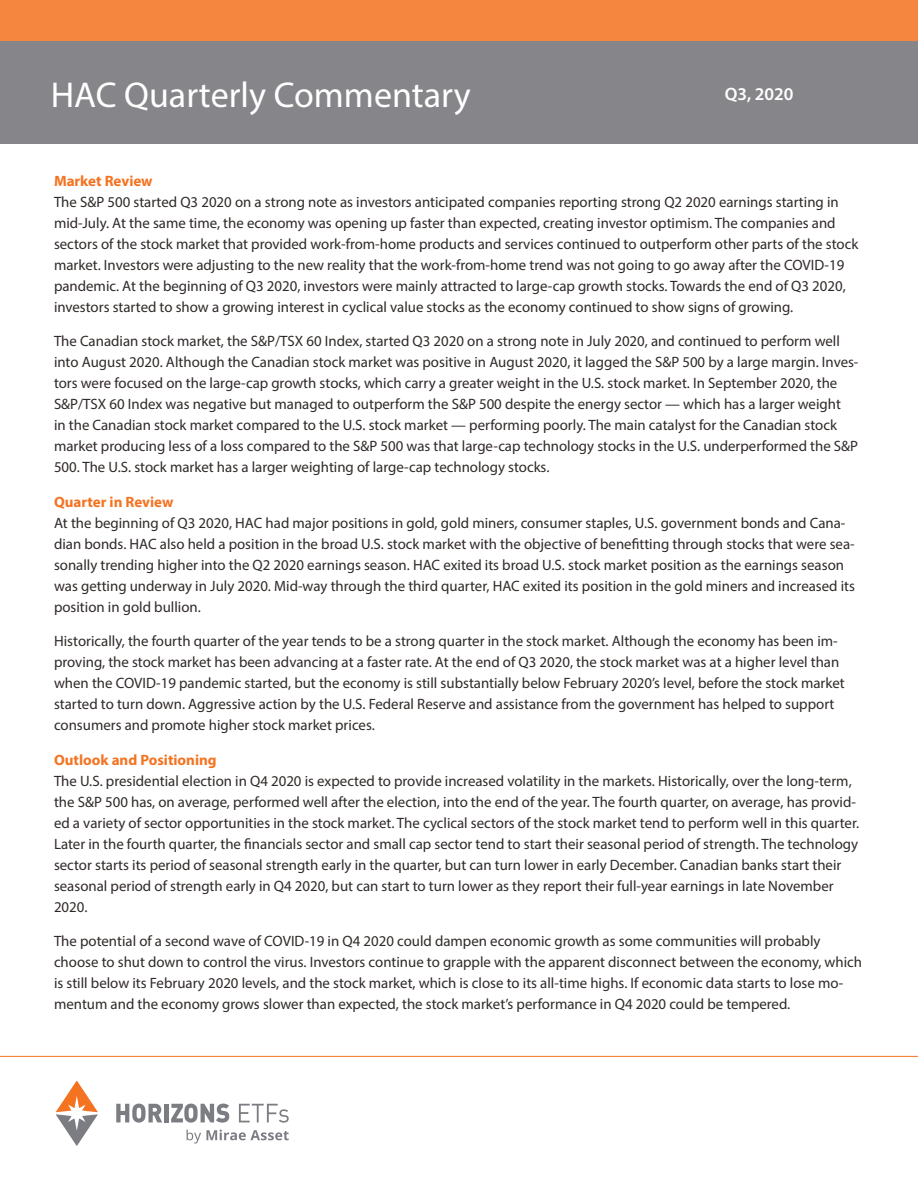
<style>
.page{position:relative;width:918px;height:1188px;background:#fff}
.page>*{position:absolute;margin:0;border:0;box-sizing:border-box;transform-origin:0 0}
.t1{font:36px "Myriad Pro";color:#fff}
.t2{font:600 18px "Myriad Pro";color:#fff}
.page_headings{font:15px/21px "Myriad Pro";color:#302a28}
.page_headings-2{font:700 15px "Myriad Pro";color:#f47321}
</style>
<div class="page">
<div style="left:0;top:41px;width:918px;height:103px;background:#868589"></div>
<div style="left:0;top:0;width:918px;height:41px;background:#f58640"></div>
<hr style="left:0;top:1056px;width:918px;height:1px;background:#f47321">
<svg style="left:187px;top:1130px;width:102px;height:14px"></svg>
<svg style="left:56px;top:1080px;width:42px;height:66px"></svg>
<svg style="left:116px;top:1104px;width:46px;height:19px"></svg>
<div style="left:164px;top:1104px;width:5px;height:18px;background:#7b7d82"></div>
<svg style="left:171px;top:1104px;width:58px;height:19px"></svg>
<svg style="left:239px;top:1104px;width:50px;height:19px"></svg>
<p class="t1" style="left:51px;top:73px;width:422px">HAC Quarterly Commentary</p>
<p class="t2" style="left:725px;top:83px;width:70px">Q3, 2020</p>
<p class="page_headings-2" style="left:54px;top:171px;width:100px">Market Review</p>
<p class="page_headings" style="left:54px;top:191px;width:806px">The S&amp;P 500 started Q3 2020 on a strong note as investors anticipated companies reporting strong Q2 2020 earnings starting in mid-July. At the same time, the economy was opening up faster than expected, creating investor optimism. The companies and sectors of the stock market that provided work-from-home products and services continued to outperform other parts of the stock market. Investors were adjusting to the new reality that the work-from-home trend was not going to go away after the COVID-19 pandemic. At the beginning of Q3 2020, investors were mainly attracted to large-cap growth stocks. Towards the end of Q3 2020, investors started to show a growing interest in cyclical value stocks as the economy continued to show signs of growing.</p>
<p class="page_headings" style="left:54px;top:331px;width:806px">The Canadian stock market, the S&amp;P/TSX 60 Index, started Q3 2020 on a strong note in July 2020, and continued to perform well into August 2020. Although the Canadian stock market was positive in August 2020, it lagged the S&amp;P 500 by a large margin. Inves&shy;tors were focused on the large-cap growth stocks, which carry a greater weight in the U.S. stock market. In September 2020, the S&amp;P/TSX 60 Index was negative but managed to outperform the S&amp;P 500 despite the energy sector — which has a larger weight<br>in the Canadian stock market compared to the U.S. stock market — performing poorly. The main catalyst for the Canadian stock market producing less of a loss compared to the S&amp;P 500 was that large-cap technology stocks in the U.S. underperformed the S&amp;P 500. The U.S. stock market has a larger weighting of large-cap technology stocks.</p>
<p class="page_headings-2" style="left:54px;top:492px;width:121px">Quarter in Review</p>
<p class="page_headings" style="left:54px;top:512px;width:803px">At the beginning of Q3 2020, HAC had major positions in gold, gold miners, consumer staples, U.S. government bonds and Cana&shy;dian bonds. HAC also held a position in the broad U.S. stock market with the objective of benefitting through stocks that were sea&shy;sonally trending higher into the Q2 2020 earnings season. HAC exited its broad U.S. stock market position as the earnings season was getting underway in July 2020. Mid-way through the third quarter, HAC exited its position in the gold miners and increased its position in gold bullion.</p>
<p class="page_headings" style="left:54px;top:631px;width:792px">Historically, the fourth quarter of the year tends to be a strong quarter in the stock market. Although the economy has been im&shy;proving, the stock market has been advancing at a faster rate. At the end of Q3 2020, the stock market was at a higher level than when the COVID-19 pandemic started, but the economy is still substantially below February 2020’s level, before the stock market started to turn down. Aggressive action by the U.S. Federal Reserve and assistance from the government has helped to support consumers and promote higher stock market prices.</p>
<p class="page_headings-2" style="left:54px;top:750px;width:164px">Outlook and Positioning</p>
<p class="page_headings" style="left:54px;top:770px;width:807px">The U.S. presidential election in Q4 2020 is expected to provide increased volatility in the markets. Historically, over the long-term, the S&amp;P 500 has, on average, performed well after the election, into the end of the year. The fourth quarter, on average, has provid&shy;ed a variety of sector opportunities in the stock market. The cyclical sectors of the stock market tend to perform well in this quarter.<br>Later in the fourth quarter, the financials sector and small cap sector tend to start their seasonal period of strength. The technology sector starts its period of seasonal strength early in the quarter, but can turn lower in early December. Canadian banks start their seasonal period of strength early in Q4 2020, but can start to turn lower as they report their full-year earnings in late November 2020.</p>
<p class="page_headings" style="left:54px;top:931px;width:810px">The potential of a second wave of COVID-19 in Q4 2020 could dampen economic growth as some communities will probably choose to shut down to control the virus. Investors continue to grapple with the apparent disconnect between the economy, which is still below its February 2020 levels, and the stock market, which is close to its all-time highs. If economic data starts to lose mo&shy;mentum and the economy grows slower than expected, the stock market’s performance in Q4 2020 could be tempered.</p>
</div>
